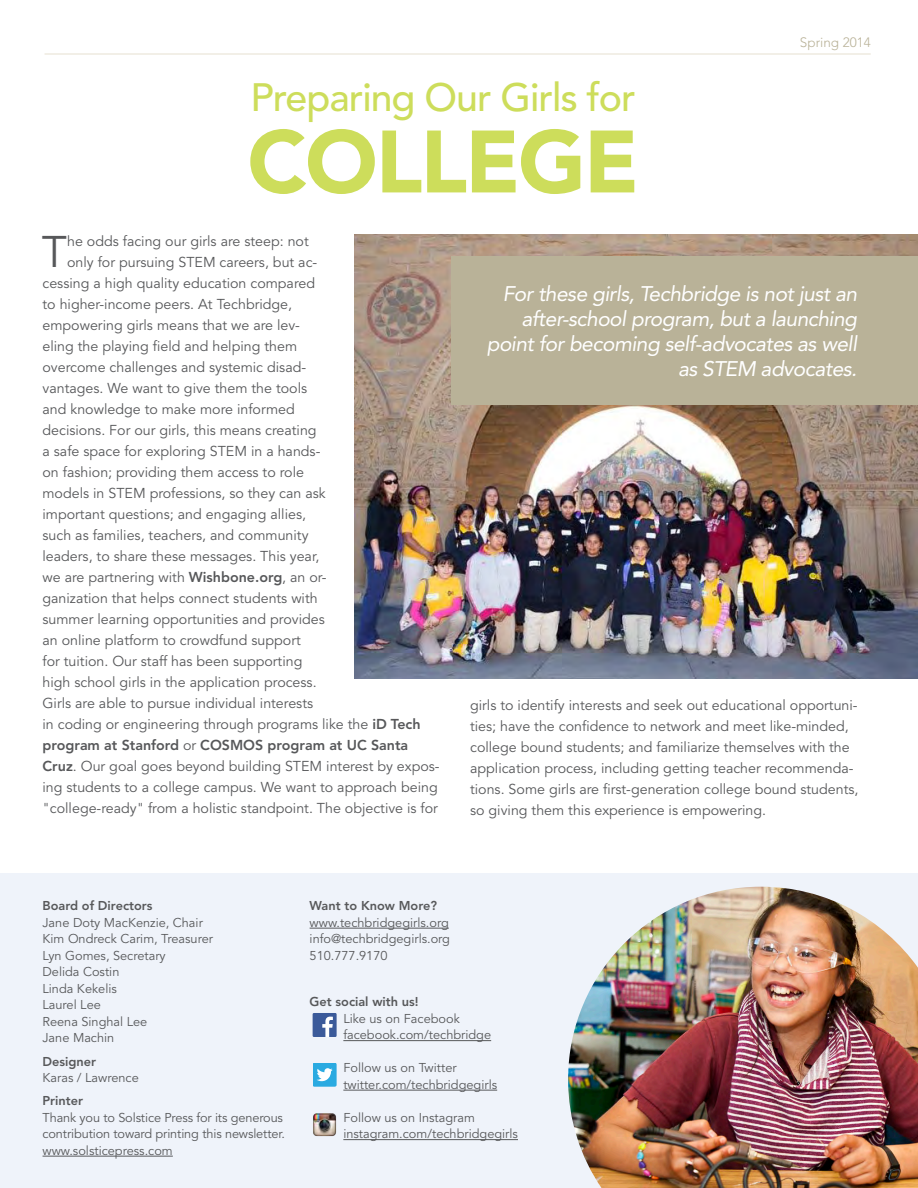
<style>
.page{position:relative;width:918px;height:1188px;background:#fff}
.page>*{position:absolute;margin:0;border:0;box-sizing:border-box;transform-origin:0 0}
.Headline_Big{font:900 87.45px "Avenir LT Std";letter-spacing:-.025em;color:#cddd5b}
.Body{font:43.95px "Avenir LT Std";color:#57585a}
.Headline_Big-2{font:500 39.3px "Avenir LT Std";letter-spacing:-.025em;color:#cddd5b}
.Pull_quote{font:italic 21px/25.2px "Avenir LT Std";letter-spacing:-.025em;color:#fff;text-align:right}
.Body-2{font:14.25px/21px "Avenir LT Std";color:#57585a}
.Body-3{font:800 14.25px "Avenir LT Std";color:#57585a}
.t1{font:300 13.5px "Avenir LT Std";color:#b9b298}
.Body-4{font:12.75px/16.5px "Avenir LT Std";color:#57585a}
.Body-5{font:800 12.75px "Avenir LT Std";color:#57585a}
.s1{font-weight:800}
.s2{font-weight:400}
</style>
<div class="page">
<hr style="left:45px;top:54px;width:826px;height:1px;background:#e6e0d1">
<div style="left:0;top:874px;width:918px;height:314px;background:#eff3fa"></div>
<img style="left:355px;top:235px;width:563px;height:444px">
<img style="left:568px;top:887px;width:350px;height:301px">
<div style="left:451px;top:256px;width:467px;height:149px;background:#b9b298"></div>
<hr style="left:43px;top:1156px;width:130px;height:1px;background:#57585a">
<hr style="left:310px;top:928px;width:139px;height:1px;background:#57585a">
<hr style="left:343px;top:1040px;width:148px;height:1px;background:#57585a">
<hr style="left:343px;top:1090px;width:154px;height:1px;background:#57585a">
<hr style="left:343px;top:1139px;width:175px;height:1px;background:#57585a">
<div style="left:313px;top:1013px;width:24px;height:24px;background:#3b5a9a"></div>
<svg style="left:322px;top:1017px;width:11px;height:20px"></svg>
<svg style="left:313px;top:1063px;width:24px;height:24px"></svg>
<img style="left:313px;top:1113px;width:24px;height:23px">
<p class="Headline_Big-2" style="left:250px;top:75px;width:387px">Preparing Our Girls for</p>
<p class="Headline_Big" style="left:247px;top:109px;width:393px">COLLEGE</p>
<p class="t1" style="left:800px;top:34px;width:72px">Spring 2014</p>
<p class="Body" style="left:42px;top:226px;width:27px">T</p>
<p class="Body-2" style="left:67px;top:231px;width:243px">he odds facing our girls are steep: not</p>
<p class="Body-2" style="left:67px;top:252px;width:252px">only for pursuing STEM careers, but ac-</p>
<p class="Body-2" style="left:43px;top:273px;width:274px">cessing a high quality education compared</p>
<p class="Body-2" style="left:43px;top:294px;width:251px">to higher-income peers. At Techbridge,</p>
<p class="Body-2" style="left:43px;top:315px;width:259px">empowering girls means that we are lev-</p>
<p class="Body-2" style="left:43px;top:336px;width:256px">eling the playing field and helping them</p>
<p class="Body-2" style="left:43px;top:357px;width:265px">overcome challenges and systemic disad-</p>
<p class="Body-2" style="left:43px;top:378px;width:266px">vantages. We want to give them the tools</p>
<p class="Body-2" style="left:43px;top:399px;width:254px">and knowledge to make more informed</p>
<p class="Body-2" style="left:43px;top:420px;width:276px">decisions. For our girls, this means creating</p>
<p class="Body-2" style="left:43px;top:441px;width:279px">a safe space for exploring STEM in a hands-</p>
<p class="Body-2" style="left:43px;top:462px;width:263px">on fashion; providing them access to role</p>
<p class="Body-2" style="left:43px;top:483px;width:285px">models in STEM professions, so they can ask</p>
<p class="Body-2" style="left:43px;top:504px;width:265px">important questions; and engaging allies,</p>
<p class="Body-2" style="left:43px;top:525px;width:268px">such as families, teachers, and community</p>
<p class="Body-2" style="left:43px;top:546px;width:278px">leaders, to share these messages. This year,</p>
<p class="Body-2" style="left:43px;top:567px;width:286px">we are partnering with <span class="s1">Wishbone.org</span>, an or-</p>
<p class="Body-2" style="left:43px;top:588px;width:277px">ganization that helps connect students with</p>
<p class="Body-2" style="left:43px;top:609px;width:284px">summer learning opportunities and provides</p>
<p class="Body-2" style="left:43px;top:630px;width:260px">an online platform to crowdfund support</p>
<p class="Body-2" style="left:43px;top:651px;width:261px">for tuition. Our staff has been supporting</p>
<p class="Body-2" style="left:43px;top:672px;width:276px">high school girls in the application process.</p>
<p class="Body-2" style="left:43px;top:693px;width:272px">Girls are able to pursue individual interests</p>
<p class="Body-2" style="left:43px;top:714px;width:380px">in coding or engineering through programs like the <span class="s1">iD Tech</span></p>
<p class="Body-3" style="left:43px;top:736px;width:367px">program at Stanford <span class="s2">or</span> COSMOS program at UC Santa</p>
<p class="Body-2" style="left:43px;top:756px;width:399px"><span class="s1">Cruz</span>. Our goal goes beyond building STEM interest by expos-</p>
<p class="Body-2" style="left:43px;top:777px;width:397px">ing students to a college campus. We want to approach being</p>
<p class="Body-2" style="left:43px;top:798px;width:397px">"college-ready" from a holistic standpoint. The objective is for</p>
<p class="Pull_quote" style="left:487px;top:281px;width:372px">For these girls, Techbridge is not just an after-school program, but a launching point for becoming self-advocates as well as STEM advocates.</p>
<p class="Body-2" style="left:470px;top:695px;width:390px">girls to identify interests and seek out educational opportuni&shy;ties; have the confidence to network and meet like-minded, college bound students; and familiarize themselves with the application process, including getting teacher recommenda&shy;tions. Some girls are first-generation college bound students, so giving them this experience is empowering.</p>
<p class="Body-5" style="left:43px;top:898px;width:112px">Board of Directors</p>
<p class="Body-4" style="left:43px;top:915px;width:172px">Jane Doty MacKenzie, Chair<br>Kim Ondreck Carim, Treasurer<br>Lyn Gomes, Secretary<br>Delida Costin<br>Linda Kekelis<br>Laurel Lee<br>Reena Singhal Lee<br>Jane Machin</p>
<p class="Body-5" style="left:43px;top:1054px;width:55px">Designer</p>
<p class="Body-4" style="left:43px;top:1070px;width:98px">Karas / Lawrence</p>
<p class="Body-5" style="left:43px;top:1093px;width:42px">Printer</p>
<p class="Body-4" style="left:43px;top:1110px;width:244px">Thank you to Solstice Press for its generous contribution toward printing this newsletter. www.solsticepress.com</p>
<p class="Body-5" style="left:310px;top:898px;width:129px">Want to Know More?</p>
<p class="Body-4" style="left:310px;top:915px;width:142px;text-align:justify">www.techbridgegirls.org info@techbridgegirls.org 510.777.9170</p>
<p class="Body-5" style="left:310px;top:994px;width:111px">Get social with us!</p>
<p class="Body-4" style="left:343px;top:1011px;width:118px">Like us on Facebook</p>
<p class="Body-4" style="left:343px;top:1027px;width:149px">facebook.com/techbridge</p>
<p class="Body-4" style="left:343px;top:1060px;width:115px">Follow us on Twitter</p>
<p class="Body-4" style="left:343px;top:1077px;width:155px">twitter.com/techbridgegirls</p>
<p class="Body-4" style="left:343px;top:1110px;width:133px">Follow us on Instagram</p>
<p class="Body-4" style="left:343px;top:1126px;width:176px">instagram.com/techbridgegirls</p>
</div>
